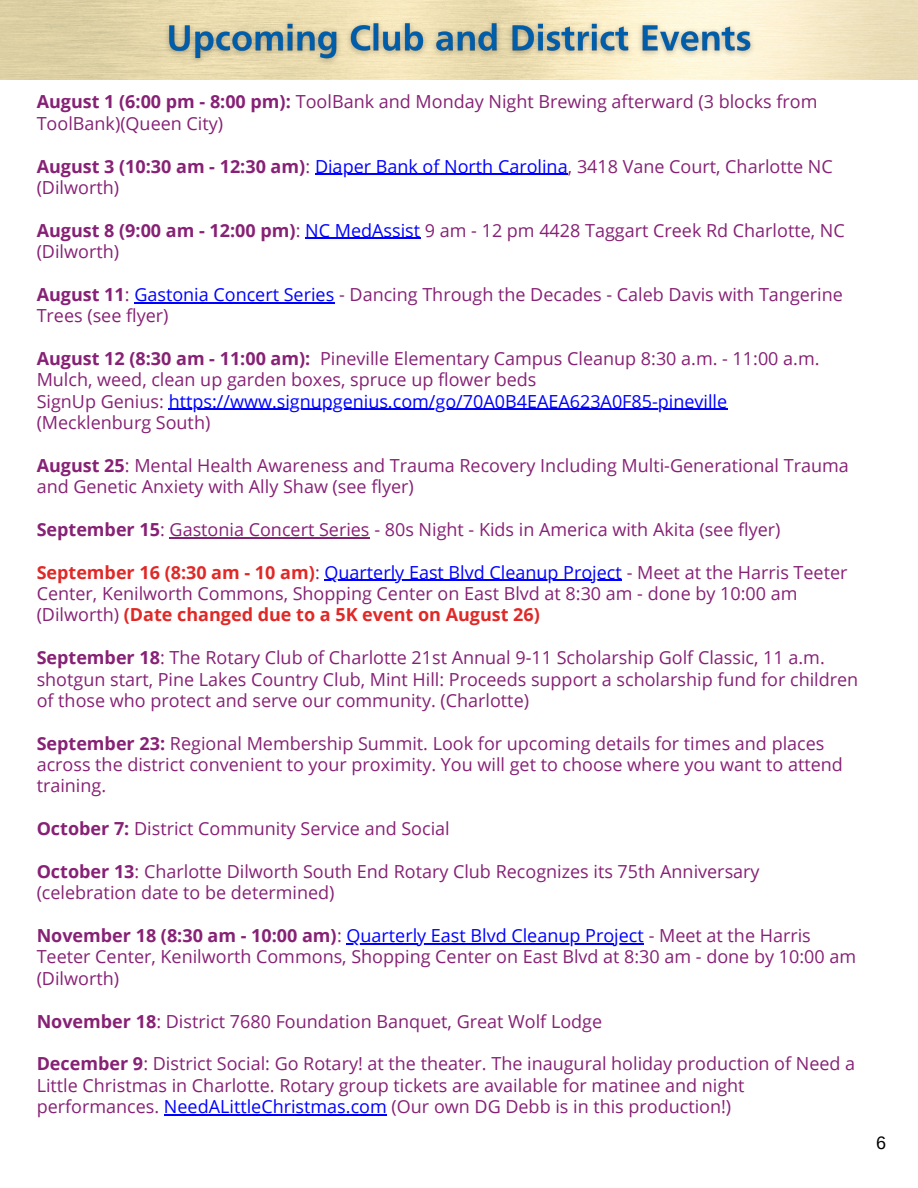
<style>
.page{position:relative;width:918px;height:1188px;background:#fff}
.page>*{position:absolute;margin:0;border:0;box-sizing:border-box;transform-origin:0 0}
.t1{font:18px/21.3px "Open Sans";color:#872175}
.t2{font:18px "Open Sans";color:#00f}
.t3{font:18px "Arimo";color:#000}
.s1{font-weight:700}
.s2{color:#00f}
.s3{color:#872175}
.s4{font-weight:700;color:#e02927}
</style>
<div class="page">
<hr style="left:315px;top:174px;width:253px;height:1px;background:#00f">
<hr style="left:305px;top:238px;width:115px;height:1px;background:#00f">
<hr style="left:134px;top:302px;width:200px;height:1px;background:#00f">
<hr style="left:169px;top:409px;width:559px;height:1px;background:#00f">
<hr style="left:170px;top:537px;width:200px;height:1px;background:#872175">
<hr style="left:325px;top:580px;width:297px;height:1px;background:#00f">
<hr style="left:347px;top:943px;width:297px;height:1px;background:#00f">
<hr style="left:164px;top:1114px;width:223px;height:1px;background:#00f">
<img style="left:157px;top:15px;width:604px;height:56px">
<p class="t1" style="left:37px;top:91px;width:782px"><span class="s1">August 1 (6:00 pm - 8:00 pm):</span> ToolBank and Monday Night Brewing afterward (3 blocks from<br>ToolBank)(Queen City)</p>
<p class="t1" style="left:37px;top:155px;width:798px"><span class="s1">August 3 (10:30 am - 12:30 am)</span>: <span class="s2">Diaper Bank of North Carolina</span>, 3418 Vane Court, Charlotte NC (Dilworth)</p>
<p class="t1" style="left:37px;top:219px;width:810px"><span class="s1">August 8 (9:00 am - 12:00 pm)</span>: <span class="s2">NC MedAssist</span> 9 am - 12 pm 4428 Taggart Creek Rd Charlotte, NC (Dilworth)</p>
<p class="t1" style="left:37px;top:283px;width:808px"><span class="s1">August 11</span>: <span class="s2">Gastonia Concert Series</span> - Dancing Through the Decades - Caleb Davis with Tangerine<br>Trees (see flyer)</p>
<p class="t1" style="left:37px;top:347px;width:784px"><span class="s1">August 12 (8:30 am - 11:00 am):</span> Pineville Elementary Campus Cleanup 8:30 a.m. - 11:00 a.m.</p>
<p class="t1" style="left:37px;top:369px;width:501px">Mulch, weed, clean up garden boxes, spruce up flower beds</p>
<p class="t2" style="left:37px;top:389px;width:692px"><span class="s3">SignUp Genius:</span> https://www.signupgenius.com/go/70A0B4EAEA623A0F85-pineville</p>
<p class="t1" style="left:37px;top:411px;width:175px">(Mecklenburg South)</p>
<p class="t1" style="left:37px;top:454px;width:814px"><span class="s1">August 25</span>: Mental Health Awareness and Trauma Recovery Including Multi-Generational Trauma and Genetic Anxiety with Ally Shaw (see flyer)</p>
<p class="t1" style="left:37px;top:518px;width:745px"><span class="s1">September 15</span>: Gastonia Concert Series - 80s Night - Kids in America with Akita (see flyer)</p>
<p class="t1" style="left:37px;top:561px;width:812px"><span class="s4">September 16 (8:30 am - 10 am)</span>: <span class="s2">Quarterly East Blvd Cleanup Project</span> - Meet at the Harris Teeter<br>Center, Kenilworth Commons, Shopping Center on East Blvd at 8:30 am - done by 10:00 am (Dilworth) <span class="s4">(Date changed due to a 5K event on August 26)</span></p>
<p class="t1" style="left:37px;top:647px;width:823px"><span class="s1">September 18</span>: The Rotary Club of Charlotte 21st Annual 9-11 Scholarship Golf Classic, 11 a.m. shotgun start, Pine Lakes Country Club, Mint Hill: Proceeds support a scholarship fund for children of those who protect and serve our community. (Charlotte)</p>
<p class="t1" style="left:37px;top:732px;width:808px"><span class="s1">September 23:</span> Regional Membership Summit. Look for upcoming details for times and places across the district convenient to your proximity. You will get to choose where you want to attend training.</p>
<p class="t1" style="left:37px;top:818px;width:415px"><span class="s1">October 7:</span> District Community Service and Social</p>
<p class="t1" style="left:37px;top:860px;width:724px"><span class="s1">October 13</span>: Charlotte Dilworth South End Rotary Club Recognizes its 75th Anniversary (celebration date to be determined)</p>
<p class="t1" style="left:37px;top:924px;width:821px"><span class="s1">November 18 (8:30 am - 10:00 am)</span>: <span class="s2">Quarterly East Blvd Cleanup Project</span> - Meet at the Harris<br>Teeter Center, Kenilworth Commons, Shopping Center on East Blvd at 8:30 am - done by 10:00 am (Dilworth)</p>
<p class="t1" style="left:37px;top:1010px;width:567px"><span class="s1">November 18</span>: District 7680 Foundation Banquet, Great Wolf Lodge</p>
<p class="t1" style="left:37px;top:1053px;width:820px"><span class="s1">December 9</span>: District Social: Go Rotary! at the theater. The inaugural holiday production of Need a<br>Little Christmas in Charlotte. Rotary group tickets are available for matinee and night performances. <span class="s2">NeedALittleChristmas.com</span> (Our own DG Debb is in this production!)</p>
<p class="t3" style="left:876px;top:1132px;width:12px">6</p>
</div>
